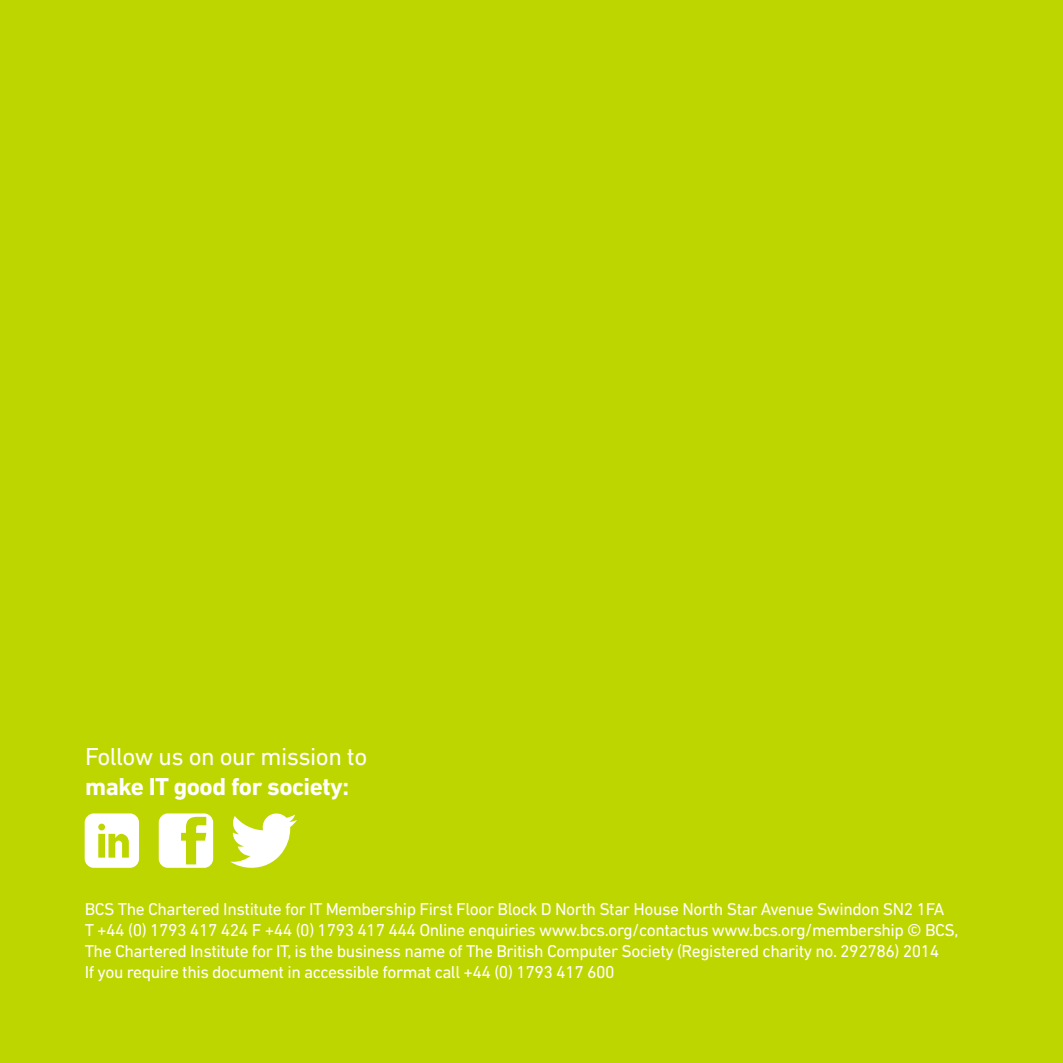
<style>
.page{position:relative;width:1063px;height:1063px;background:#bed600}
.page>*{position:absolute;margin:0;border:0;box-sizing:border-box;transform-origin:0 0}
.t1{font:25px "DIN Next LT Pro";letter-spacing:-.02em;color:#fff}
.t2{font:700 25px "DIN Next LT Pro";letter-spacing:-.02em;color:#fff}
.t3{font:17.5px/21px "DIN Next LT Pro";letter-spacing:-.025em;color:#fff}
</style>
<div class="page">
<svg style="left:230px;top:813px;width:67px;height:55px"></svg>
<svg style="left:159px;top:813px;width:54px;height:55px"></svg>
<svg style="left:85px;top:813px;width:54px;height:55px"></svg>
<h1 class="t1" style="left:85px;top:742px;width:284px">Follow us on our mission to</h1>
<h1 class="t2" style="left:85px;top:772px;width:266px">make IT good for society:</h1>
<p class="t3" style="left:85px;top:899px;width:875px">BCS The Chartered Institute for IT Membership First Floor Block D North Star House North Star Avenue Swindon SN2 1FA<br>T +44 (0) 1793 417 424 F +44 (0) 1793 417 444 Online enquiries www.bcs.org/contactus www.bcs.org/membership © BCS, The Chartered Institute for IT, is the business name of The British Computer Society (Registered charity no. 292786) 2014<br>If you require this document in accessible format call +44 (0) 1793 417 600</p>
</div>
